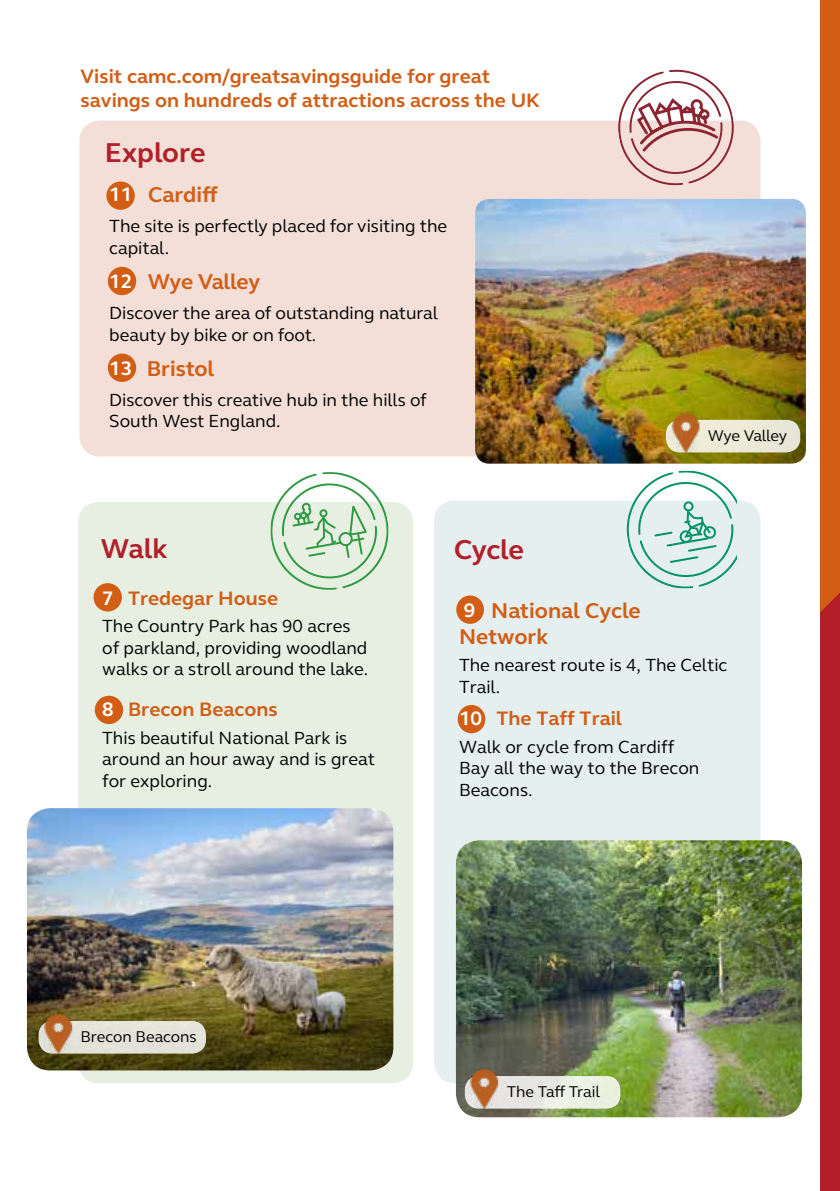
<style>
.page{position:relative;width:840px;height:1191px;background:#fff}
.page>*{position:absolute;margin:0;border:0;box-sizing:border-box;transform-origin:0 0}
.t1{font:700 28px "FS Elliot";letter-spacing:-.005em;color:#b31f29}
.t2{font:700 22px/26.4px "FS Elliot";color:#d25e15}
.t3{font:700 20px/24px "FS Elliot";color:#d25e15}
.t4{font:18px/21.6px "FS Elliot";color:#000}
.t5{font:16px "FS Elliot";letter-spacing:-.01em;color:#000}
.s1{font-size:20px;color:#fff}
.s2{color:#fff}
</style>
<div class="page">
<div style="left:434px;top:500px;width:326px;height:583px;background:#e5efef;border-radius:21px"></div>
<div style="left:78px;top:502px;width:335px;height:581px;background:#e7efe3;border-radius:21px"></div>
<div style="left:819px;top:0;width:20px;height:1191px;background:#b31f29"></div>
<svg style="left:819px;top:0;width:20px;height:612px;background:#d36421"></svg>
<svg style="left:623px;top:471px;width:113px;height:117px"></svg>
<svg style="left:270px;top:472px;width:118px;height:118px"></svg>
<div style="left:456px;top:595px;width:27px;height:29px;background:#d25e15;border-radius:50%"></div>
<div style="left:457px;top:705px;width:28px;height:28px;background:#d25e15;border-radius:50%"></div>
<div style="left:93px;top:583px;width:29px;height:28px;background:#d25e15;border-radius:50%"></div>
<div style="left:95px;top:695px;width:28px;height:29px;background:#d25e15;border-radius:50%"></div>
<div style="left:79px;top:120px;width:681px;height:336px;background:#f3dfd8;border-radius:21px"></div>
<img style="left:475px;top:199px;width:330px;height:264px">
<svg style="left:616px;top:69px;width:118px;height:117px"></svg>
<div style="left:108px;top:267px;width:28px;height:28px;background:#d25e15;border-radius:50%"></div>
<div style="left:106px;top:181px;width:29px;height:29px;background:#d25e15;border-radius:50%"></div>
<img style="left:27px;top:808px;width:366px;height:262px">
<img style="left:455px;top:840px;width:346px;height:277px">
<div style="left:108px;top:353px;width:28px;height:29px;background:#d25e15;border-radius:50%"></div>
<div style="left:39px;top:1021px;width:167px;height:32px;background:#e4e3da;border-radius:14px"></div>
<img style="left:40px;top:1012px;width:44px;height:43px">
<div style="left:464px;top:1076px;width:156px;height:32px;background:#eaefe4;border-radius:14px"></div>
<img style="left:465px;top:1067px;width:45px;height:43px">
<div style="left:665px;top:420px;width:134px;height:32px;background:#ebead8;border-radius:14px"></div>
<img style="left:666px;top:411px;width:45px;height:43px">
<p class="t3" style="left:81px;top:64px;width:460px">Visit camc.com/greatsavingsguide for great savings on hundreds of attractions across the UK</p>
<h1 class="t1" style="left:105px;top:134px;width:102px">Explore</h1>
<p class="t2" style="left:109px;top:181px;width:110px"><span class="s1">11</span> Cardiff</p>
<p class="t4" style="left:109px;top:215px;width:339px">The site is perfectly placed for visiting the capital.</p>
<p class="t2" style="left:109px;top:268px;width:152px"><span class="s1">12</span> Wye Valley</p>
<p class="t4" style="left:109px;top:302px;width:330px">Discover the area of outstanding natural beauty by bike or on foot.</p>
<p class="t2" style="left:109px;top:354px;width:106px"><span class="s1">13</span> Bristol</p>
<p class="t4" style="left:109px;top:388px;width:319px">Discover this creative hub in the hills of<br>South West England.</p>
<p class="t5" style="left:707px;top:424px;width:81px">Wye Valley</p>
<h1 class="t1" style="left:101px;top:530px;width:68px">Walk</h1>
<h1 class="t1" style="left:454px;top:530px;width:71px">Cycle</h1>
<p class="t2" style="left:459px;top:596px;width:183px"><span class="s1">9</span> National Cycle<br>Network</p>
<p class="t4" style="left:459px;top:654px;width:270px">The nearest route is 4, The Celtic<br>Trail.</p>
<p class="t3" style="left:459px;top:706px;width:164px"><span class="s2">10</span> The Taff Trail</p>
<p class="t4" style="left:459px;top:735px;width:242px">Walk or cycle from Cardiff<br>Bay all the way to the Brecon<br>Beacons.</p>
<p class="t3" style="left:102px;top:586px;width:177px"><span class="s2">7</span> Tredegar House</p>
<p class="t4" style="left:102px;top:615px;width:267px">The Country Park has 90 acres of parkland, providing woodland walks or a stroll around the lake.</p>
<p class="t3" style="left:102px;top:697px;width:177px"><span class="s2">8</span> Brecon Beacons</p>
<p class="t4" style="left:102px;top:726px;width:274px">This beautiful National Park is around an hour away and is great for exploring.</p>
<p class="t5" style="left:80px;top:1025px;width:118px">Brecon Beacons</p>
<p class="t5" style="left:506px;top:1080px;width:95px">The Taff Trail</p>
</div>
